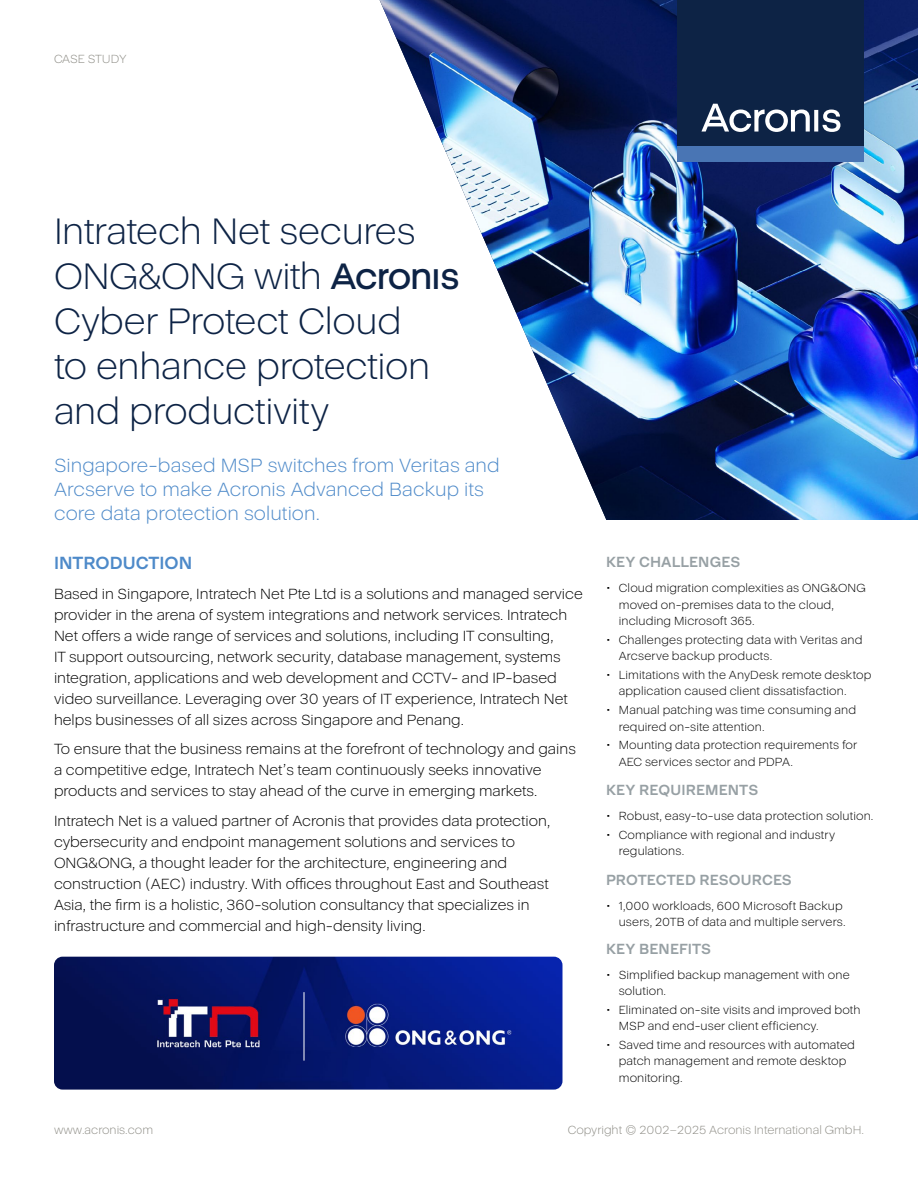
<style>
.page{position:relative;width:918px;height:1188px;background:#fff}
.page>*{position:absolute;margin:0;border:0;box-sizing:border-box;transform-origin:0 0}
.t1{font:300 37.5px/45px "Acronis Cyber";letter-spacing:-.015em;color:#0d2345}
.t2{font:300 19.5px/24px "Acronis Cyber";letter-spacing:.005em;color:#4e8ac9}
.t3{font:700 18px "Acronis Cyber";color:#4e8ac9}
.t4{font:300 15px/21px "Acronis Cyber";color:#000}
.t5{font:700 15px "Acronis Cyber";letter-spacing:.005em;color:#97a0a4}
.t6{font:300 12px/16.5px "Acronis Cyber";letter-spacing:.01em;color:#000}
.t7{font:12px "Acronis Cyber VF";color:#8f8e87}
</style>
<div class="page">
<img style="left:380px;top:0;width:538px;height:520px">
<div style="left:678px;top:0;width:186px;height:154px;background:#0d2345"></div>
<div style="left:678px;top:146px;width:186px;height:16px;background:#4975b4"></div>
<svg style="left:701px;top:104px;width:139px;height:28px"></svg>
<img style="left:54px;top:957px;width:508px;height:133px">
<hr style="left:304px;top:992px;width:1px;height:69px;background:#fff">
<p class="t7" style="left:54px;top:52px;width:74px">CASE STUDY</p>
<h1 class="t1" style="left:54px;top:208px;width:407px">Intratech Net secures<br>ONG&amp;ONG with ጷ<br>Cyber Protect Cloud<br>to enhance protection and productivity</h1>
<h2 class="t2" style="left:54px;top:453px;width:447px">Singapore-based MSP switches from Veritas and<br>Arcserve to make Acronis Advanced Backup its core data protection solution.</h2>
<p class="t3" style="left:54px;top:552px;width:140px">INTRODUCTION</p>
<p class="t4" style="left:54px;top:583px;width:530px">Based in Singapore, Intratech Net Pte Ltd is a solutions and managed service provider in the arena of system integrations and network services. Intratech Net offers a wide range of services and solutions, including IT consulting,<br>IT support outsourcing, network security, database management, systems integration, applications and web development and CCTV- and IP-based video surveillance. Leveraging over 30 years of IT experience, Intratech Net helps businesses of all sizes across Singapore and Penang.</p>
<p class="t4" style="left:54px;top:739px;width:523px">To ensure that the business remains at the forefront of technology and gains a competitive edge, Intratech Net’s team continuously seeks innovative products and services to stay ahead of the curve in emerging markets.</p>
<p class="t4" style="left:54px;top:810px;width:498px">Intratech Net is a valued partner of Acronis that provides data protection, cybersecurity and endpoint management solutions and services to ONG&amp;ONG, a thought leader for the architecture, engineering and construction (AEC) industry. With offices throughout East and Southeast Asia, the firm is a holistic, 360-solution consultancy that specializes in infrastructure and commercial and high-density living.</p>
<p class="t5" style="left:606px;top:553px;width:136px">KEY CHALLENGES</p>
<p class="t6" style="left:619px;top:580px;width:249px;text-indent:-13px">• Cloud migration complexities as ONG&amp;ONG moved on-premises data to the cloud, including Microsoft 365.</p>
<p class="t6" style="left:619px;top:631px;width:245px;text-indent:-13px">• Challenges protecting data with Veritas and<br>Arcserve backup products.</p>
<p class="t6" style="left:619px;top:667px;width:254px;text-indent:-13px">• Limitations with the AnyDesk remote desktop application caused client dissatisfaction.</p>
<p class="t6" style="left:619px;top:702px;width:239px;text-indent:-13px">• Manual patching was time consuming and required on-site attention.</p>
<p class="t6" style="left:619px;top:737px;width:240px;text-indent:-13px">• Mounting data protection requirements for<br>AEC services sector and PDPA.</p>
<p class="t5" style="left:606px;top:781px;width:154px">KEY REQUIREMENTS</p>
<p class="t6" style="left:606px;top:808px;width:269px">• Robust, easy-to-use data protection solution.</p>
<p class="t6" style="left:619px;top:826px;width:218px;text-indent:-13px">• Compliance with regional and industry regulations.</p>
<p class="t5" style="left:606px;top:871px;width:187px">PROTECTED RESOURCES</p>
<p class="t6" style="left:606px;top:897px;width:241px;text-align:right">• 1,000 workloads, 600 Microsoft Backup users, 20TB of data and multiple servers.</p>
<p class="t5" style="left:606px;top:939px;width:107px">KEY BENEFITS</p>
<p class="t6" style="left:619px;top:966px;width:233px;text-indent:-13px">• Simplified backup management with one solution.</p>
<p class="t6" style="left:619px;top:1001px;width:243px;text-indent:-13px">• Eliminated on-site visits and improved both<br>MSP and end-user client efficiency.</p>
<p class="t6" style="left:619px;top:1037px;width:238px;text-indent:-13px">• Saved time and resources with automated patch management and remote desktop monitoring.</p>
<p class="t7" style="left:54px;top:1123px;width:101px">www.acronis.com</p>
<p class="t7" style="left:568px;top:1123px;width:298px">Copyright © 2002–2025 Acronis International GmbH.</p>
</div>
